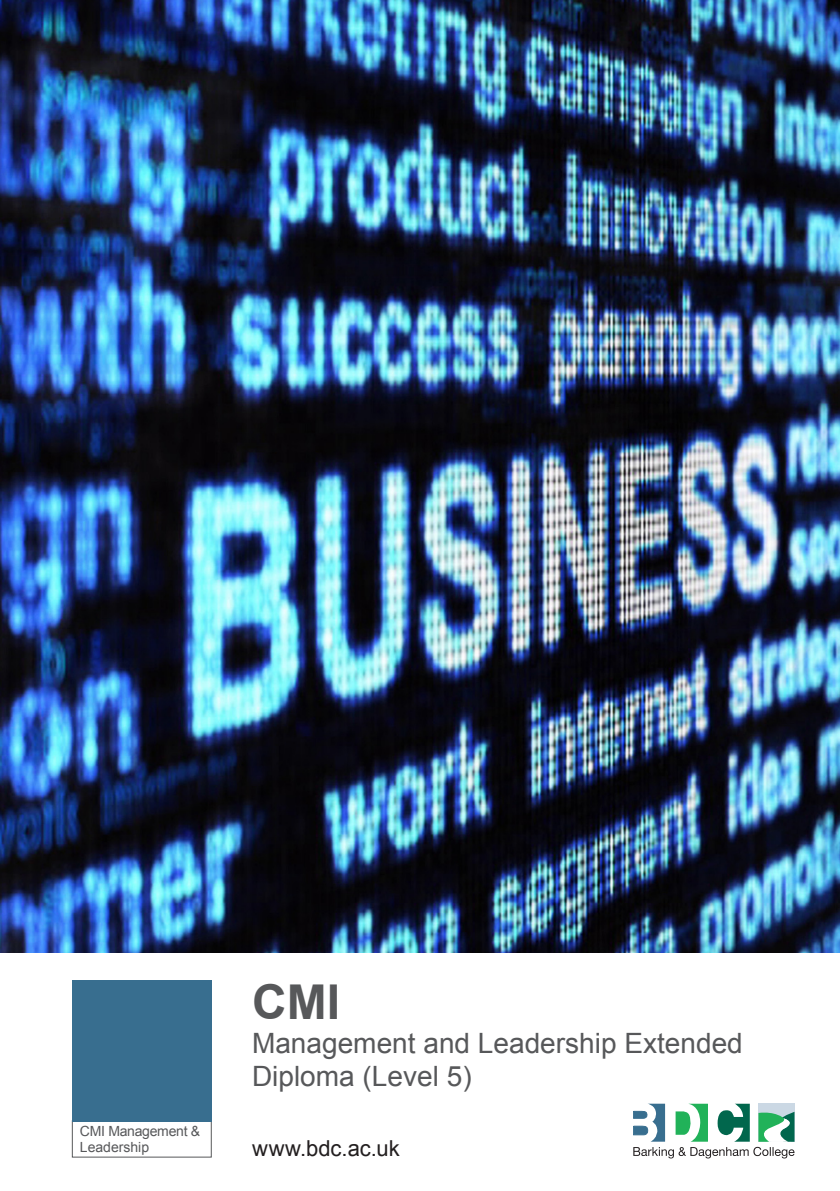
<style>
.page{position:relative;width:840px;height:1191px;background:#fff}
.page>*{position:absolute;margin:0;border:0;box-sizing:border-box;transform-origin:0 0}
.t1{font:700 48px "Arial";color:#57585a}
.t2{font:28px/33.6px "Arial";color:#57585a}
.t3{font:22px "Arial";color:#231f20}
.t4{font:14px/16px "Arial";letter-spacing:-.02em;color:#57585a}
</style>
<div class="page">
<div style="left:72px;top:1120px;width:139px;height:37px;background:#fff;border:1px solid #57585a"></div>
<div style="left:72px;top:979px;width:139px;height:142px;background:#386e8f"></div>
<img style="left:0;top:0;width:839px;height:952px">
<svg style="left:633px;top:1103px;width:162px;height:55px"></svg>
<p class="t4" style="left:80px;top:1123px;width:122px">CMI Management &amp;<br>Leadership</p>
<p class="t1" style="left:252px;top:970px;width:89px">CMI</p>
<p class="t2" style="left:252px;top:1026px;width:492px">Management and Leadership Extended<br>Diploma (Level 5)</p>
<p class="t3" style="left:252px;top:1133px;width:149px">www.bdc.ac.uk</p>
</div>
